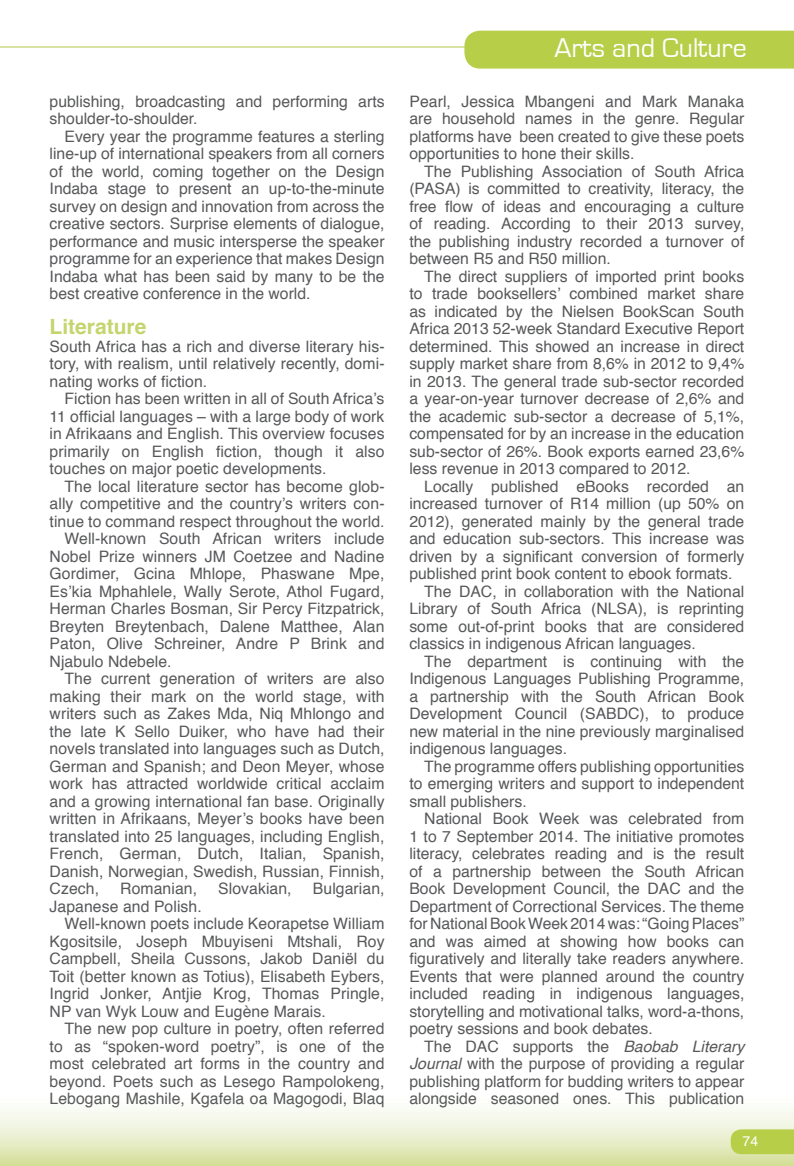
<style>
.page{position:relative;width:794px;height:1166px;background:#fff}
.page>*{position:absolute;margin:0;border:0;box-sizing:border-box;transform-origin:0 0}
.t1{font:28px "Eurostile";color:#fff}
.t2{font:700 21px "Helvetica";color:#c4d56e}
.t3{font:15.75px/17.5px "Helvetica";color:#57585a;text-align:justify}
.t4{font:14px "Helvetica";color:#fff}
.s1{font-style:italic}
</style>
<div class="page">
<hr style="left:0;top:46px;width:733px;height:2px;background:#d9e2a2">
<div style="left:464px;top:31px;width:330px;height:38px;background:#b6ce48"></div>
<svg style="left:730px;top:1129px;width:64px;height:25px;background:#b8cf4f"></svg>
<p class="t3" style="left:50px;top:93px;width:336px">publishing, broadcasting and performing arts shoulder-to-shoulder.</p>
<p class="t3" style="left:50px;top:128px;width:336px;text-indent:15px">Every year the programme features a sterling line-up of international speakers from all corners of the world, coming together on the Design Indaba stage to present an up-to-the-minute survey on design and innovation from across the creative sectors. Surprise elements of dialogue, performance and music intersperse the speaker programme for an experience that makes Design Indaba what has been said by many to be the best creative conference in the world.</p>
<h2 class="t2" style="left:50px;top:310px;width:98px">Literature</h2>
<p class="t3" style="left:50px;top:338px;width:336px">South Africa has a rich and diverse literary his&shy;tory, with realism, until relatively recently, domi&shy;nating works of fiction.</p>
<p class="t3" style="left:50px;top:390px;width:336px;text-indent:15px">Fiction has been written in all of South Africa’s 11 official languages – with a large body of work in Afrikaans and English. This overview focuses primarily on English fiction, though it also touches on major poetic developments.</p>
<p class="t3" style="left:64px;top:478px;width:321px">The local literature sector has become glob-</p>
<p class="t3" style="left:50px;top:495px;width:336px">ally competitive and the country’s writers con-</p>
<p class="t3" style="left:50px;top:513px;width:336px">tinue to command respect throughout the world.</p>
<p class="t3" style="left:64px;top:530px;width:321px">Well-known South African writers include</p>
<p class="t3" style="left:50px;top:548px;width:336px">Nobel Prize winners JM Coetzee and Nadine</p>
<p class="t3" style="left:50px;top:565px;width:336px">Gordimer, Gcina Mhlope, Phaswane Mpe,</p>
<p class="t3" style="left:50px;top:583px;width:336px">Es’kia Mphahlele, Wally Serote, Athol Fugard,</p>
<p class="t3" style="left:50px;top:600px;width:336px">Herman Charles Bosman, Sir Percy Fitzpatrick,</p>
<p class="t3" style="left:50px;top:618px;width:336px">Breyten Breytenbach, Dalene Matthee, Alan</p>
<p class="t3" style="left:50px;top:635px;width:336px">Paton, Olive Schreiner, Andre P Brink and</p>
<p class="t3" style="left:50px;top:653px;width:123px">Njabulo Ndebele.</p>
<p class="t3" style="left:64px;top:670px;width:321px">The current generation of writers are also</p>
<p class="t3" style="left:50px;top:688px;width:336px">making their mark on the world stage, with</p>
<p class="t3" style="left:50px;top:705px;width:336px">writers such as Zakes Mda, Niq Mhlongo and</p>
<p class="t3" style="left:50px;top:723px;width:336px">the late K Sello Duiker, who have had their</p>
<p class="t3" style="left:50px;top:740px;width:336px">novels translated into languages such as Dutch,</p>
<p class="t3" style="left:50px;top:758px;width:336px">German and Spanish; and Deon Meyer, whose</p>
<p class="t3" style="left:50px;top:775px;width:336px">work has attracted worldwide critical acclaim</p>
<p class="t3" style="left:50px;top:793px;width:336px">and a growing international fan base. Originally</p>
<p class="t3" style="left:50px;top:810px;width:336px">written in Afrikaans, Meyer’s books have been</p>
<p class="t3" style="left:50px;top:828px;width:336px">translated into 25 languages, including English,</p>
<p class="t3" style="left:50px;top:845px;width:336px">French, German, Dutch, Italian, Spanish,</p>
<p class="t3" style="left:50px;top:863px;width:336px">Danish, Norwegian, Swedish, Russian, Finnish,</p>
<p class="t3" style="left:50px;top:880px;width:51px">Czech,</p>
<p class="t3" style="left:120px;top:880px;width:78px">Romanian,</p>
<p class="t3" style="left:218px;top:880px;width:75px">Slovakian,</p>
<p class="t3" style="left:313px;top:880px;width:73px">Bulgarian,</p>
<p class="t3" style="left:50px;top:898px;width:154px">Japanese and Polish.</p>
<p class="t3" style="left:64px;top:915px;width:321px">Well-known poets include Keorapetse William</p>
<p class="t3" style="left:50px;top:933px;width:336px">Kgositsile, Joseph Mbuyiseni Mtshali, Roy</p>
<p class="t3" style="left:50px;top:950px;width:336px">Campbell, Sheila Cussons, Jakob Daniël du</p>
<p class="t3" style="left:50px;top:968px;width:336px">Toit (better known as Totius), Elisabeth Eybers,</p>
<p class="t3" style="left:50px;top:985px;width:336px">Ingrid Jonker, Antjie Krog, Thomas Pringle,</p>
<p class="t3" style="left:50px;top:1003px;width:278px">NP van Wyk Louw and Eugène Marais.</p>
<p class="t3" style="left:64px;top:1020px;width:321px">The new pop culture in poetry, often referred</p>
<p class="t3" style="left:50px;top:1038px;width:336px">to as “spoken-word poetry”, is one of the</p>
<p class="t3" style="left:50px;top:1055px;width:336px">most celebrated art forms in the country and</p>
<p class="t3" style="left:50px;top:1073px;width:336px">beyond. Poets such as Lesego Rampolokeng,</p>
<p class="t3" style="left:50px;top:1090px;width:336px">Lebogang Mashile, Kgafela oa Magogodi, Blaq</p>
<h1 class="t1" style="left:554px;top:33px;width:194px">Arts and Culture</h1>
<h1 class="t1" style="left:532px;top:36px;width:194px">Arts and Culture</h1>
<p class="t3" style="left:409px;top:93px;width:336px">Pearl, Jessica Mbangeni and Mark Manaka are household names in the genre. Regular platforms have been created to give these poets opportunities to hone their skills.</p>
<p class="t3" style="left:409px;top:163px;width:336px;text-indent:15px">The Publishing Association of South Africa (PASA) is committed to creativity, literacy, the free flow of ideas and encouraging a culture of reading. According to their 2013 survey, the publishing industry recorded a turnover of between R5 and R50 million.</p>
<p class="t3" style="left:409px;top:268px;width:336px;text-indent:15px">The direct suppliers of imported print books to trade booksellers’ combined market share as indicated by the Nielsen BookScan South Africa 2013 52-week Standard Executive Report determined. This showed an increase in direct supply market share from 8,6% in 2012 to 9,4% in 2013. The general trade sub-sector recorded a year-on-year turnover decrease of 2,6% and the academic sub-sector a decrease of 5,1%, compensated for by an increase in the education sub-sector of 26%. Book exports earned 23,6% less revenue in 2013 compared to 2012.</p>
<p class="t3" style="left:424px;top:478px;width:321px">Locally published eBooks recorded an</p>
<p class="t3" style="left:409px;top:495px;width:336px">increased turnover of R14 million (up 50% on</p>
<p class="t3" style="left:409px;top:513px;width:336px">2012), generated mainly by the general trade</p>
<p class="t3" style="left:409px;top:530px;width:336px">and education sub-sectors. This increase was</p>
<p class="t3" style="left:409px;top:548px;width:336px">driven by a significant conversion of formerly</p>
<p class="t3" style="left:409px;top:565px;width:325px">published print book content to ebook formats.</p>
<p class="t3" style="left:424px;top:583px;width:321px">The DAC, in collaboration with the National</p>
<p class="t3" style="left:409px;top:600px;width:336px">Library of South Africa (NLSA), is reprinting</p>
<p class="t3" style="left:409px;top:618px;width:336px">some out-of-print books that are considered</p>
<p class="t3" style="left:409px;top:635px;width:288px">classics in indigenous African languages.</p>
<p class="t3" style="left:424px;top:653px;width:321px">The department is continuing with the</p>
<p class="t3" style="left:409px;top:670px;width:336px">Indigenous Languages Publishing Programme,</p>
<p class="t3" style="left:409px;top:688px;width:336px">a partnership with the South African Book</p>
<p class="t3" style="left:409px;top:705px;width:336px">Development Council (SABDC), to produce</p>
<p class="t3" style="left:409px;top:723px;width:336px">new material in the nine previously marginalised</p>
<p class="t3" style="left:409px;top:740px;width:159px">indigenous languages.</p>
<p class="t3" style="left:424px;top:758px;width:321px">The programme offers publishing opportunities</p>
<p class="t3" style="left:409px;top:775px;width:336px">to emerging writers and support to independent</p>
<p class="t3" style="left:409px;top:793px;width:119px">small publishers.</p>
<p class="t3" style="left:424px;top:810px;width:321px">National Book Week was celebrated from</p>
<p class="t3" style="left:409px;top:828px;width:336px">1 to 7 September 2014. The initiative promotes</p>
<p class="t3" style="left:409px;top:845px;width:336px">literacy, celebrates reading and is the result</p>
<p class="t3" style="left:409px;top:863px;width:336px">of a partnership between the South African</p>
<p class="t3" style="left:409px;top:880px;width:336px">Book Development Council, the DAC and the</p>
<p class="t3" style="left:409px;top:898px;width:336px">Department of Correctional Services. The theme</p>
<p class="t3" style="left:409px;top:915px;width:336px">for National Book Week 2014 was: “Going Places”</p>
<p class="t3" style="left:409px;top:933px;width:336px">and was aimed at showing how books can</p>
<p class="t3" style="left:409px;top:950px;width:336px">figuratively and literally take readers anywhere.</p>
<p class="t3" style="left:409px;top:968px;width:336px">Events that were planned around the country</p>
<p class="t3" style="left:409px;top:985px;width:336px">included reading in indigenous languages,</p>
<p class="t3" style="left:409px;top:1003px;width:336px">storytelling and motivational talks, word-a-thons,</p>
<p class="t3" style="left:409px;top:1020px;width:245px">poetry sessions and book debates.</p>
<p class="t3" style="left:424px;top:1038px;width:321px">The DAC supports the <span class="s1">Baobab Literary</span></p>
<p class="t3" style="left:409px;top:1055px;width:336px"><span class="s1">Journal</span> with the purpose of providing a regular</p>
<p class="t3" style="left:409px;top:1073px;width:336px">publishing platform for budding writers to appear</p>
<p class="t3" style="left:409px;top:1090px;width:336px">alongside seasoned ones. This publication</p>
<p class="t4" style="left:742px;top:1130px;width:17px">74</p>
</div>
